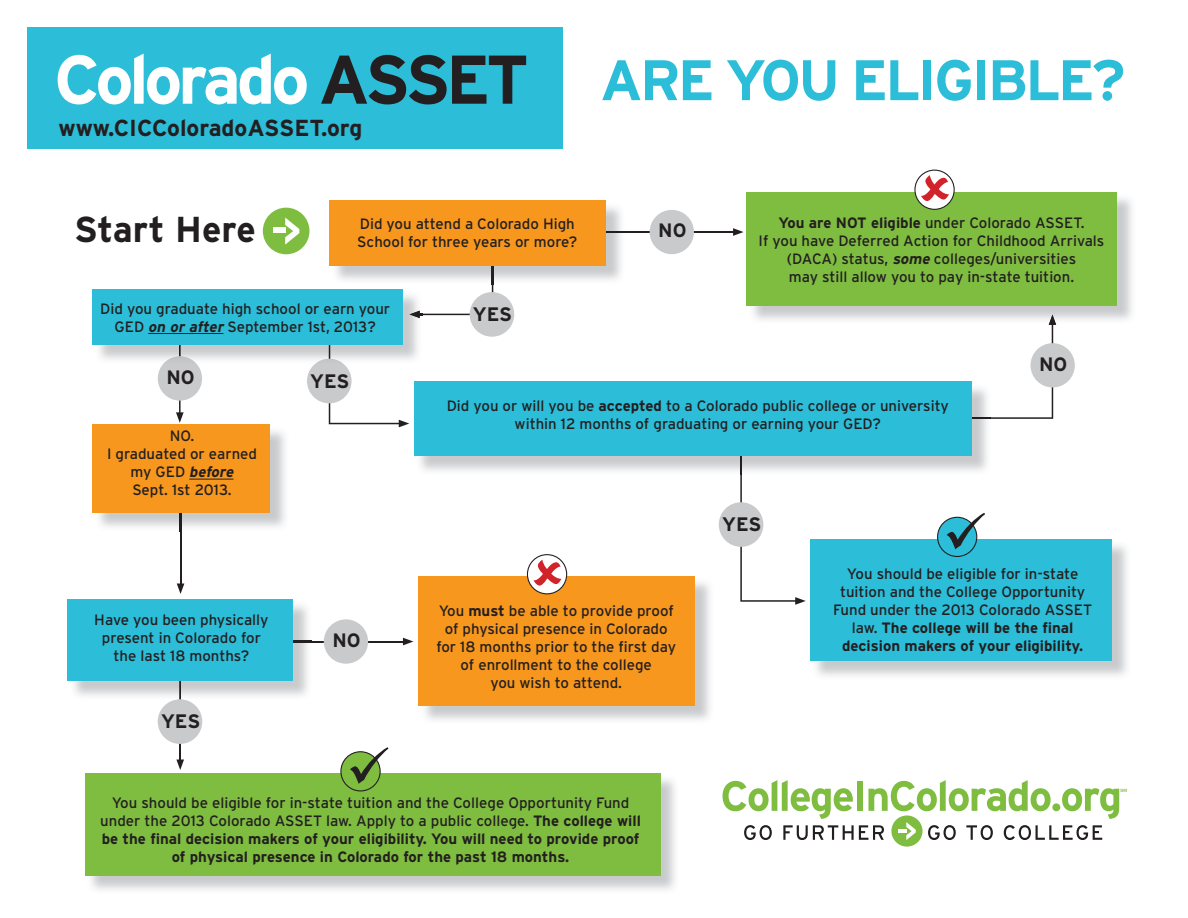
<style>
.page{position:relative;width:1188px;height:918px;background:#fff}
.page>*{position:absolute;margin:0;border:0;box-sizing:border-box;transform-origin:0 0}
.t1{font:700 68.7px "Interstate";letter-spacing:-.07em;color:#fff}
.t2{font:700 57px "Interstate";letter-spacing:-.05em;color:#2cbdd8}
.t3{font:700 36px "Interstate";color:#231f20}
.t4{font:700 23.1px "Interstate";color:#231f20}
.t5{font:700 19.5px "Interstate";letter-spacing:-.005em;color:#231f20}
.t6{font:700 19.35px "Interstate";color:#231f20}
.t7{font:15px/18px "Interstate";color:#231f20;text-align:center}
.t8{font:700 15px/18px "Interstate";color:#231f20;text-align:center}
.s1{color:#231f20}
.s2{font-weight:700;font-style:italic}
.s3{font-weight:700}
.s4{font-weight:400}
</style>
<div class="page">
<div style="left:1031px;top:343px;width:44px;height:44px;background:#c9cacc;border-radius:50%"></div>
<div style="left:307px;top:359px;width:45px;height:44px;background:#c9cacc;border-radius:50%"></div>
<svg style="left:740px;top:475px;width:66px;height:130px"></svg>
<div style="left:719px;top:502px;width:44px;height:45px;background:#c9cacc;border-radius:50%"></div>
<hr style="left:271px;top:641px;width:134px;height:1px;background:#231f20">
<svg style="left:403px;top:638px;width:10px;height:7px"></svg>
<div style="left:324px;top:619px;width:44px;height:45px;background:#c9cacc;border-radius:50%"></div>
<hr style="left:179px;top:668px;width:2px;height:94px;background:#231f20">
<svg style="left:176px;top:760px;width:8px;height:10px"></svg>
<div style="left:158px;top:699px;width:44px;height:45px;background:#c9cacc;border-radius:50%"></div>
<hr style="left:180px;top:512px;width:1px;height:74px;background:#231f20">
<svg style="left:177px;top:584px;width:7px;height:10px"></svg>
<hr style="left:601px;top:231px;width:134px;height:2px;background:#231f20">
<svg style="left:733px;top:228px;width:11px;height:8px"></svg>
<div style="left:893px;top:817px;width:28px;height:28px;background:#7fbd41;border-radius:50%"></div>
<div style="left:891px;top:815px;width:32px;height:32px;border:3px solid #7fbd41;border-radius:50%"></div>
<svg style="left:723px;top:780px;width:130px;height:39px"></svg>
<div style="left:857px;top:781px;width:6px;height:30px;background:#7fbd41"></div>
<svg style="left:868px;top:780px;width:183px;height:31px"></svg>
<div style="left:1052px;top:803px;width:8px;height:8px;background:#7fbd41;border-radius:50%"></div>
<svg style="left:744px;top:825px;width:28px;height:15px"></svg>
<svg style="left:783px;top:825px;width:101px;height:15px"></svg>
<svg style="left:898px;top:822px;width:18px;height:18px"></svg>
<svg style="left:928px;top:825px;width:28px;height:15px"></svg>
<svg style="left:966px;top:825px;width:27px;height:15px"></svg>
<svg style="left:1004px;top:825px;width:98px;height:15px"></svg>
<svg style="left:1062px;top:788px;width:65px;height:31px"></svg>
<div style="left:27px;top:27px;width:536px;height:121px;background:#2cbdd8"></div>
<div style="left:265px;top:210px;width:42px;height:42px;background:#7fbd41;border-radius:50%"></div>
<div style="left:263px;top:208px;width:46px;height:46px;border:5px solid #7fbd41;border-radius:50%"></div>
<div style="left:273px;top:227px;width:13px;height:6px;background:#fff"></div>
<svg style="left:285px;top:218px;width:14px;height:27px"></svg>
<div style="left:330px;top:200px;width:276px;height:66px;background:#f7971d"></div>
<div style="left:158px;top:356px;width:44px;height:45px;background:#c9cacc;border-radius:50%"></div>
<svg style="left:943px;top:314px;width:113px;height:105px"></svg>
<div style="left:747px;top:192px;width:370px;height:114px;background:#7fbd41"></div>
<img style="left:315px;top:359px;width:14px;height:5px">
<svg style="left:176px;top:345px;width:8px;height:78px"></svg>
<svg style="left:329px;top:215px;width:262px;height:212px"></svg>
<img style="left:163px;top:356px;width:33px;height:8px">
<div style="left:92px;top:289px;width:311px;height:56px;background:#2cbdd8"></div>
<hr style="left:148px;top:333px;width:75px;height:1px;background:#231f20">
<img style="left:972px;top:417px;width:19px;height:2px">
<img style="left:740px;top:456px;width:2px;height:19px">
<div style="left:414px;top:381px;width:558px;height:75px;background:#2cbdd8"></div>
<div style="left:470px;top:292px;width:44px;height:45px;background:#c9cacc;border-radius:50%"></div>
<div style="left:650px;top:210px;width:44px;height:44px;background:#c9cacc;border-radius:50%"></div>
<img style="left:99px;top:431px;width:186px;height:101px">
<svg style="left:180px;top:513px;width:1px;height:19px"></svg>
<div style="left:93px;top:424px;width:177px;height:89px;background:#f7971d"></div>
<hr style="left:189px;top:479px;width:44px;height:1px;background:#231f20">
<img style="left:87px;top:775px;width:588px;height:115px">
<div style="left:85px;top:773px;width:575px;height:102px;background:#7fbd41"></div>
<img style="left:74px;top:605px;width:238px;height:91px">
<img style="left:293px;top:641px;width:19px;height:1px">
<img style="left:179px;top:681px;width:2px;height:18px">
<div style="left:68px;top:599px;width:225px;height:82px;background:#2cbdd8"></div>
<img style="left:421px;top:582px;width:289px;height:138px">
<div style="left:418px;top:576px;width:277px;height:129px;background:#f7971d"></div>
<div style="left:810px;top:539px;width:302px;height:122px;background:#2cbdd8"></div>
<div style="left:341px;top:752px;width:39px;height:39px;background:#7fbd41;border-radius:50%"></div>
<div style="left:340px;top:751px;width:41px;height:40px;border:1px solid #231f20;border-radius:50%"></div>
<div style="left:938px;top:517px;width:39px;height:39px;background:#2cbdd8;border-radius:50%"></div>
<div style="left:937px;top:517px;width:40px;height:40px;border:1px solid #231f20;border-radius:50%"></div>
<svg style="left:915px;top:170px;width:39px;height:39px"></svg>
<div style="left:914px;top:170px;width:41px;height:40px;border:1px solid #231f20;border-radius:50%"></div>
<svg style="left:527px;top:555px;width:40px;height:39px"></svg>
<div style="left:527px;top:554px;width:40px;height:40px;border:1px solid #231f20;border-radius:50%"></div>
<svg style="left:921px;top:175px;width:28px;height:26px"></svg>
<svg style="left:533px;top:559px;width:28px;height:27px"></svg>
<svg style="left:350px;top:751px;width:31px;height:33px"></svg>
<svg style="left:947px;top:516px;width:31px;height:33px"></svg>
<h1 class="t1" style="left:54px;top:41px;width:477px">Colorado <span class="s1">ASSET</span></h1>
<h3 class="t4" style="left:58px;top:115px;width:305px">www.CICColoradoASSET.org</h3>
<h2 class="t2" style="left:600px;top:48px;width:527px">ARE YOU ELIGIBLE?</h2>
<h3 class="t3" style="left:74px;top:209px;width:183px">Start Here</h3>
<p class="t7" style="left:357px;top:215px;width:222px;text-align:left">Did you attend a Colorado High<br>School for three years or more?</p>
<p class="t7" style="left:100px;top:299px;width:291px">Did you graduate high school or earn your<br>GED <span class="s2">on or after</span> September 1st, 2013?</p>
<p class="t6" style="left:166px;top:366px;width:30px">NO</p>
<h3 class="t5" style="left:310px;top:370px;width:41px">YES</h3>
<h3 class="t5" style="left:473px;top:303px;width:41px">YES</h3>
<p class="t6" style="left:658px;top:220px;width:30px">NO</p>
<p class="t7" style="left:759px;top:213px;width:347px"><span class="s3">You are NOT eligible</span> under Colorado ASSET.<br>If you have Deferred Action for Childhood Arrivals (DACA) status, <span class="s2">some</span> colleges/universities<br>may still allow you to pay in-state tuition.</p>
<p class="t6" style="left:1039px;top:353px;width:30px">NO</p>
<p class="t7" style="left:107px;top:427px;width:152px">NO.<br>I graduated or earned m y G E D <span class="s2">before<br></span>Sept. 1st 2013.</p>
<p class="t7" style="left:447px;top:396px;width:504px">Did you or will you be <span class="s3">accepted</span> to a Colorado public college or university within 12 months of graduating or earning your GED?</p>
<h3 class="t5" style="left:722px;top:513px;width:41px">YES</h3>
<p class="t7" style="left:94px;top:610px;width:176px">Have you been physically present in Colorado for the last 18 months?</p>
<p class="t7" style="left:436px;top:601px;width:241px">You <span class="s3">must</span> be able to provide proof of physical presence in Colorado for 18 months prior to the first day of enrollment to the college<br>you wish to attend.</p>
<p class="t6" style="left:332px;top:629px;width:30px">NO</p>
<h3 class="t5" style="left:161px;top:710px;width:41px">YES</h3>
<p class="t8" style="left:100px;top:793px;width:542px"><span class="s4">You should be eligible for in-state tuition and the College Opportunity Fund under the 2013 Colorado ASSET law. Apply to a public college.</span> The college will be the final decision makers of your eligibility. You will need to provide proof of physical presence in Colorado for the past 18 months.</p>
<p class="t7" style="left:833px;top:565px;width:261px">You should be eligible for in-state tuition and the College Opportunity Fund under the 2013 Colorado ASSET law. <span class="s3">The college will be the final decision makers of your eligibility.</span></p>
</div>
